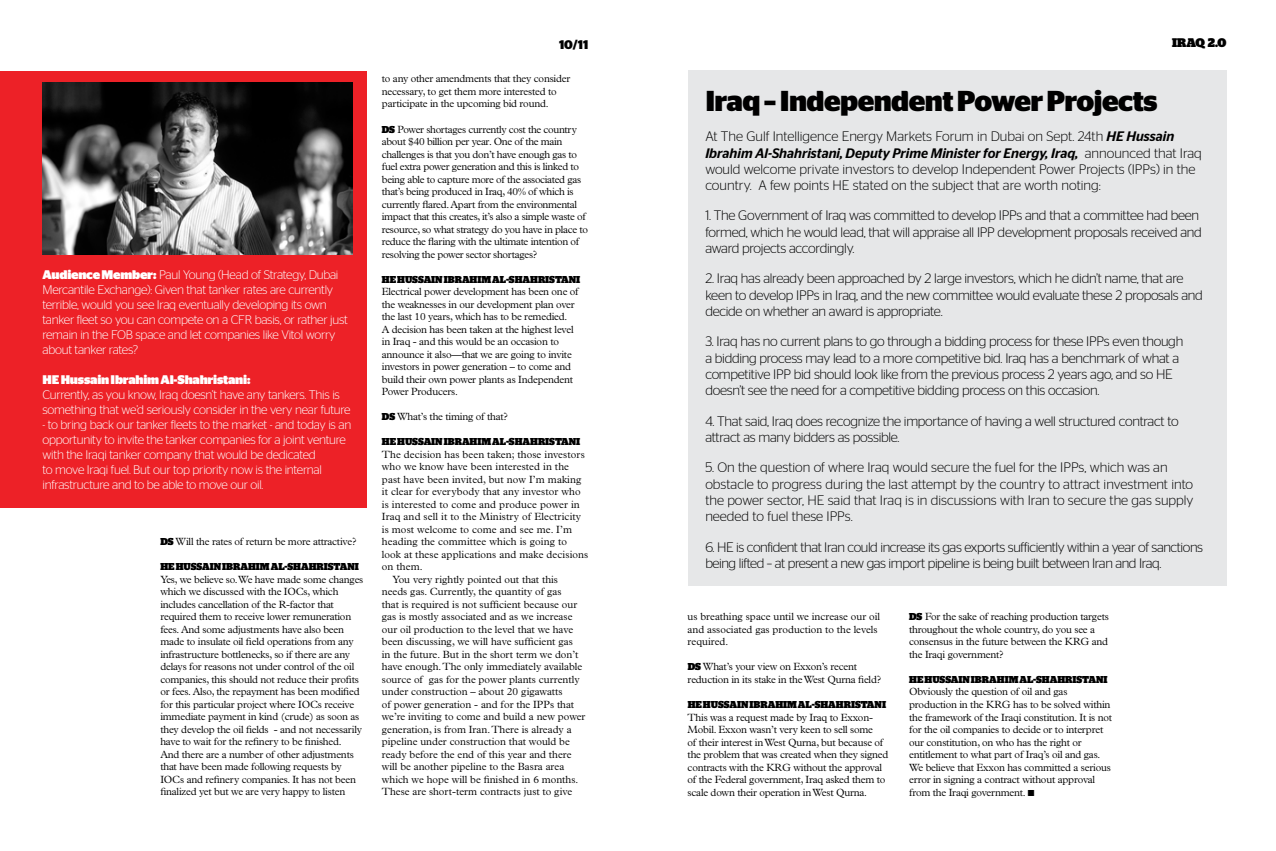
<style>
.page{position:relative;width:1276px;height:851px;background:#fff}
.page>*{position:absolute;margin:0;border:0;box-sizing:border-box;transform-origin:0 0}
.t1{font:700 28.75px "Stag Sans";letter-spacing:-.02em;color:#000}
.t2{font:300 13.75px/16.2px "Stag Sans";letter-spacing:-.02em;color:#000}
.t3{font:300 13.75px/16.2px "Stag Sans";color:#000}
.t4{font:300 12.5px/15px "Stag Sans";letter-spacing:-.02em;color:#fff}
.t5{font:900 12.5px "Stag Sans";letter-spacing:-.02em;color:#fff}
.t6{font:900 12.5px "Stag";color:#000}
.t7{font:700 12.5px "Stag Sans";color:#000}
.t8{font:300 10.5px/12.5px "Plantin Std";letter-spacing:-.02em;color:#000}
.t9{font:300 10.5px/12.5px "Plantin Std";color:#000}
.t10{font:300 10.5px "Plantin Std";letter-spacing:.01em;color:#000}
.t11{font:900 10px "Stag";color:#000}
.s1{font-weight:900}
.s2{font-family:"Stag";font-weight:900;font-size:10px}
.s3{font-weight:500;font-style:italic}
</style>
<div class="page">
<div style="left:687px;top:70px;width:539px;height:515px;background:#e6e7e8"></div>
<div style="left:0;top:71px;width:367px;height:437px;background:#ed2127"></div>
<img style="left:43px;top:82px;width:310px;height:172px">
<p class="t4" style="left:43px;top:266px;width:307px"><span class="s1">Audience Member:</span> Paul Young (Head of Strategy, Dubai Mercantile Exchange): Given that tanker rates are currently terrible, would you see Iraq eventually developing its own tanker fleet so you can compete on a CFR basis, or rather just remain in the FOB space and let companies like Vitol worry about tanker rates?</p>
<p class="t5" style="left:43px;top:372px;width:209px">HE Hussain Ibrahim Al-Shahristani:</p>
<p class="t4" style="left:43px;top:386px;width:309px">Currently, as you know, Iraq doesn’t have any tankers. This is something that we’d seriously consider in the very near future</p>
<p class="t4" style="left:43px;top:416px;width:310px">- to bring back our tanker fleets to the market - and today is an opportunity to invite the tanker companies for a joint venture with the Iraqi tanker company that would be dedicated<br>to move Iraqi fuel. But our top priority now is the internal infrastructure and to be able to move our oil.</p>
<p class="t8" style="left:160px;top:535px;width:197px"><span class="s2">DS</span> Will the rates of return be more attractive?</p>
<p class="t11" style="left:160px;top:563px;width:24px">HE HUSSA</p>
<p class="t11" style="left:210px;top:563px;width:150px">IN IBRAHIM AL-SHAHRISTANI</p>
<p class="t8" style="left:160px;top:573px;width:204px">Yes, we believe so. We have made some changes which we discussed with the IOCs, which includes cancellation of the R-factor that required them to receive lower remuneration fees. And some adjustments have also been made to insulate oil field operations from any infrastructure bottlenecks, so if there are any delays for reasons not under control of the oil companies, this should not reduce their profits or fees. Also, the repayment has been modified for this particular project where IOCs receive immediate payment in kind (crude) as soon as they develop the oil fields - and not necessarily have to wait for the refinery to be finished.<br>And there are a number of other adjustments that have been made following requests by IOCs and refinery companies. It has not been finalized yet but we are very happy to listen</p>
<p class="t7" style="left:559px;top:37px;width:31px">10/11</p>
<p class="t8" style="left:382px;top:73px;width:190px">to any other amendments that they consider necessary, to get them more interested to participate in the upcoming bid round.</p>
<p class="t8" style="left:382px;top:123px;width:208px"><span class="s2">DS</span> Power shortages currently cost the country about $40 billion per year. One of the main challenges is that you don’t have enough gas to fuel extra power generation and this is linked to being able to capture more of the associated gas that’s being produced in Iraq, 40% of which is currently flared. Apart from the environmental impact that this creates, it’s also a simple waste of resource, so what strategy do you have in place to reduce the flaring with the ultimate intention of resolving the power sector shortages?</p>
<p class="t11" style="left:382px;top:275px;width:24px">HE HUSSA</p>
<p class="t11" style="left:431px;top:275px;width:150px">IN IBRAHIM AL-SHAHRISTANI</p>
<p class="t8" style="left:382px;top:285px;width:198px">Electrical power development has been one of the weaknesses in our development plan over the last 10 years, which has to be remedied.<br>A decision has been taken at the highest level in Iraq - and this would be an occasion to announce it also—that we are going to invite investors in power generation – to come and build their own power plants as Independent Power Producers.</p>
<p class="t8" style="left:382px;top:410px;width:127px"><span class="s2">DS</span> What’s the timing of that?</p>
<p class="t11" style="left:382px;top:438px;width:24px">HE HUSSA</p>
<p class="t11" style="left:431px;top:438px;width:150px">IN IBRAHIM AL-SHAHRISTANI</p>
<p class="t10" style="left:382px;top:448px;width:205px">The decision has been taken; those investors</p>
<p class="t10" style="left:382px;top:460px;width:189px">who we know have been interested in the</p>
<p class="t10" style="left:382px;top:473px;width:201px">past have been invited, but now I’m making</p>
<p class="t10" style="left:382px;top:485px;width:200px">it clear for everybody that any investor who</p>
<p class="t10" style="left:382px;top:498px;width:199px">is interested to come and produce power in</p>
<p class="t10" style="left:382px;top:510px;width:201px">Iraq and sell it to the Ministry of Electricity</p>
<p class="t10" style="left:382px;top:523px;width:192px">is most welcome to come and see me. I’m</p>
<p class="t10" style="left:382px;top:535px;width:187px">heading the committee which is going to</p>
<p class="t10" style="left:382px;top:548px;width:208px">look at these applications and make decisions</p>
<p class="t8" style="left:382px;top:560px;width:42px">on them.</p>
<p class="t9" style="left:392px;top:573px;width:167px">You very rightly pointed out that this</p>
<p class="t9" style="left:382px;top:585px;width:181px">needs gas. Currently, the quantity of gas</p>
<p class="t9" style="left:382px;top:598px;width:197px">that is required is not sufficient because our</p>
<p class="t9" style="left:382px;top:610px;width:192px">gas is mostly associated and as we increase</p>
<p class="t9" style="left:382px;top:623px;width:193px">our oil production to the level that we have</p>
<p class="t9" style="left:382px;top:635px;width:192px">been discussing, we will have sufficient gas</p>
<p class="t9" style="left:382px;top:648px;width:198px">in the future. But in the short term we don’t</p>
<p class="t9" style="left:382px;top:660px;width:202px">have enough. The only immediately available</p>
<p class="t9" style="left:382px;top:673px;width:199px">source of gas for the power plants currently</p>
<p class="t9" style="left:382px;top:685px;width:182px">under construction – about 20 gigawatts</p>
<p class="t9" style="left:382px;top:698px;width:194px">of power generation - and for the IPPs that</p>
<p class="t9" style="left:382px;top:710px;width:205px">we’re inviting to come and build a new power</p>
<p class="t9" style="left:382px;top:723px;width:191px">generation, is from Iran. There is already a</p>
<p class="t9" style="left:382px;top:735px;width:189px">pipeline under construction that would be</p>
<p class="t9" style="left:382px;top:748px;width:191px">ready before the end of this year and there</p>
<p class="t9" style="left:382px;top:760px;width:184px">will be another pipeline to the Basra area</p>
<p class="t9" style="left:382px;top:773px;width:198px">which we hope will be finished in 6 months.</p>
<p class="t9" style="left:382px;top:785px;width:192px">These are short-term contracts just to give</p>
<p class="t6" style="left:1172px;top:38px;width:56px">IRAQ 2.0</p>
<h1 class="t1" style="left:705px;top:84px;width:454px">Iraq – Independent Power Projects</h1>
<p class="t3" style="left:705px;top:128px;width:498px">At The Gulf Intelligence Energy Markets Forum in Dubai on Sept. 24th <span class="s3">HE Hussain Ibrahim Al-Shahristani, Deputy Prime Minister for Energy, Iraq,</span> announced that Iraq would welcome private investors to develop Independent Power Projects (IPPs) in the country. A few points HE stated on the subject that are worth noting:</p>
<h2 class="t2" style="left:705px;top:207px;width:498px">1. The Government of Iraq was committed to develop IPPs and that a committee had been formed, which he would lead, that will appraise all IPP development proposals received and award projects accordingly.</h2>
<h2 class="t2" style="left:705px;top:270px;width:499px">2. Iraq has already been approached by 2 large investors, which he didn’t name, that are keen to develop IPPs in Iraq, and the new committee would evaluate these 2 proposals and decide on whether an award is appropriate.</h2>
<p class="t2" style="left:705px;top:333px;width:479px">3. Iraq has no current plans to go through a bidding process for these IPPs even though a bidding process may lead to a more competitive bid. Iraq has a benchmark of what a competitive IPP bid should look like from the previous process 2 years ago, and so HE doesn’t see the need for a competitive bidding process on this occasion.</p>
<h2 class="t2" style="left:705px;top:412px;width:475px">4. That said, Iraq does recognize the importance of having a well structured contract to attract as many bidders as possible.</h2>
<p class="t3" style="left:705px;top:459px;width:489px">5. On the question of where Iraq would secure the fuel for the IPPs, which was an obstacle to progress during the last attempt by the country to attract investment into the power sector, HE said that Iraq is in discussions with Iran to secure the gas supply needed to fuel these IPPs.</p>
<h2 class="t2" style="left:705px;top:538px;width:499px">6. HE is confident that Iran could increase its gas exports sufficiently within a year of sanctions being lifted – at present a new gas import pipeline is being built between Iran and Iraq.</h2>
<p class="t9" style="left:687px;top:610px;width:194px">us breathing space until we increase our oil and associated gas production to the levels required.</p>
<p class="t8" style="left:687px;top:660px;width:195px"><span class="s2">DS</span> What’s your view on Exxon’s recent reduction in its stake in the West Qurna field?</p>
<p class="t11" style="left:687px;top:700px;width:24px">HE HUSSA</p>
<p class="t11" style="left:737px;top:700px;width:150px">IN IBRAHIM AL-SHAHRISTANI</p>
<p class="t8" style="left:687px;top:710px;width:202px">This was a request made by Iraq to Exxon-Mobil. Exxon wasn’t very keen to sell some<br>of their interest in West Qurna, but because of the problem that was created when they signed contracts with the KRG without the approval of the Federal government, Iraq asked them to scale down their operation in West Qurna.</p>
<p class="t8" style="left:909px;top:610px;width:201px"><span class="s2">DS</span> For the sake of reaching production targets throughout the whole country, do you see a consensus in the future between the KRG and the Iraqi government?</p>
<p class="t11" style="left:909px;top:675px;width:24px">HE HUSSA</p>
<p class="t11" style="left:958px;top:675px;width:150px">IN IBRAHIM AL-SHAHRISTANI</p>
<p class="t8" style="left:909px;top:685px;width:204px">Obviously the question of oil and gas production in the KRG has to be solved within the framework of the Iraqi constitution. It is not for the oil companies to decide or to interpret our constitution, on who has the right or entitlement to what part of Iraq’s oil and gas.<br>We believe that Exxon has committed a serious error in signing a contract without approval from the Iraqi government. ■</p>
</div>
